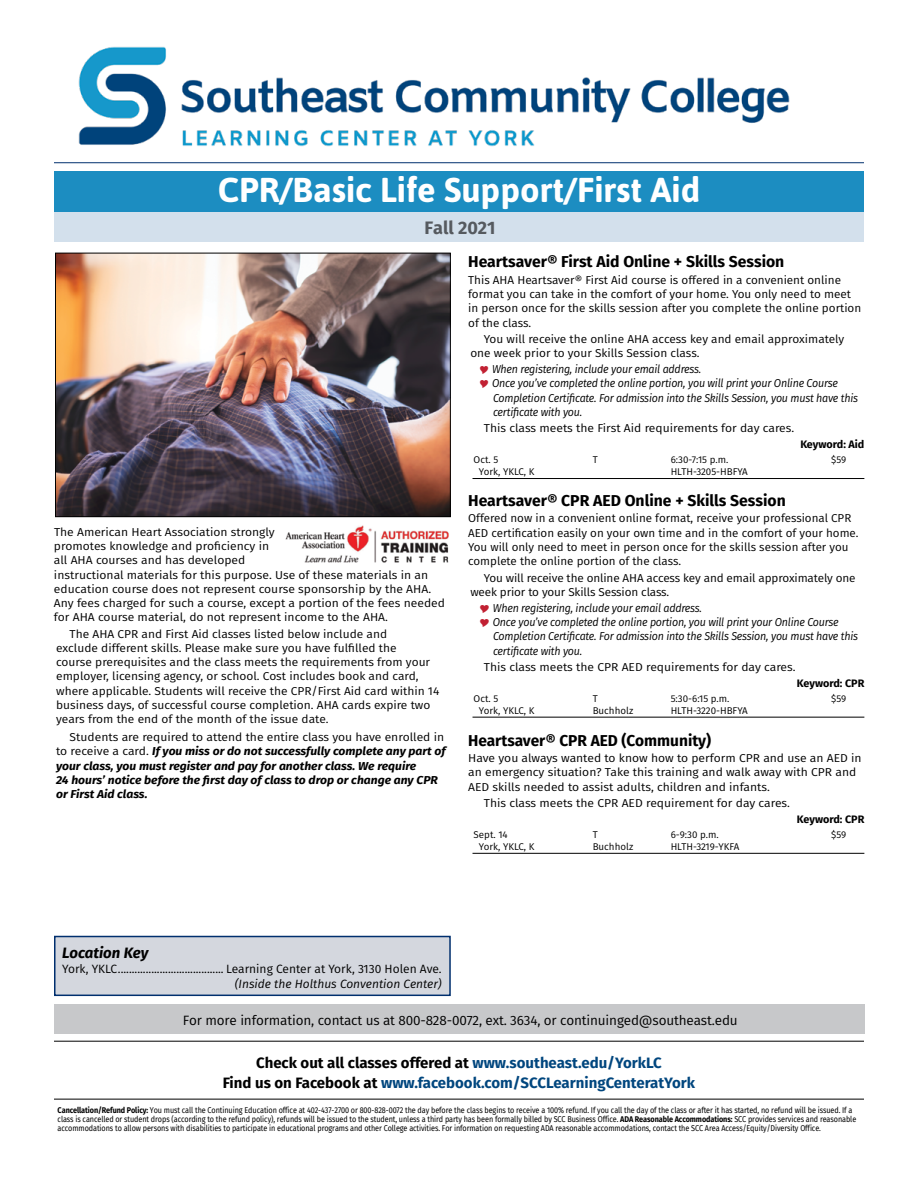
<style>
.page{position:relative;width:918px;height:1188px;background:#fff}
.page>*{position:absolute;margin:0;border:0;box-sizing:border-box;transform-origin:0 0}
.t1{font:700 34.5px "Asap";color:#fff}
.t2{font:700 18px "Fira Sans";color:#565a5f}
.t3{font:700 15.75px "Fira Sans";color:#000}
.t4{font:700 15px "Fira Sans";color:#00467e}
.t5{font:700 15px "Fira Sans";color:#000}
.IOC_Town{font:italic 700 15px "Fira Sans";color:#000}
.t6{font:13.5px "Fira Sans";letter-spacing:-.01em;color:#000}
.IOC_Location{font:12px "Fira Sans";color:#000}
.IOC_Location-2{font:italic 12px "Fira Sans";color:#000}
.class_description{font:11.55px/14.2px "Fira Sans";color:#000;scale:1.06 1}
.class_description-2{font:11.55px/14.2px "Fira Sans";color:#000}
.class_detail_bullets{font:italic 11.55px/14.2px "Fira Sans";letter-spacing:-.02em;color:#000;scale:.93 1}
.class_details{font:11.55px/14.2px "Fira Sans";color:#000;scale:1.04 1}
.class_details-2{font:italic 700 11.55px/14.2px "Fira Sans";color:#000;scale:1.06 1}
.class_details-3{font:11.55px/14.2px "Fira Sans";color:#000}
.class_details-4{font:11.55px "Fira Sans";color:#000;scale:1.06 1}
.keyword{font:700 10.8px "Fira Sans";color:#000}
.logistics{font:9.75px "Fira Sans";color:#000}
.t7{font:8.25px/9px "Fira Sans";letter-spacing:-.01em;color:#000;scale:.88 1}
.s1{font-weight:400;font-style:normal}
.s2{color:#00467e}
.s3{color:#000}
.s4{font-weight:700}
</style>
<div class="page">
<hr style="left:54px;top:1041px;width:810px;height:1px;background:#000">
<hr style="left:54px;top:1099px;width:810px;height:1px;background:#000">
<hr style="left:54px;top:162px;width:810px;height:1px;background:#002f6e">
<div style="left:54px;top:171px;width:810px;height:41px;background:#1c8dc1"></div>
<div style="left:54px;top:212px;width:810px;height:30px;background:#d3e0ec"></div>
<img style="left:78px;top:46px;width:712px;height:101px">
<hr style="left:473px;top:478px;width:391px;height:1px;background:#000">
<hr style="left:473px;top:717px;width:391px;height:1px;background:#000">
<hr style="left:473px;top:853px;width:391px;height:1px;background:#000">
<img style="left:285px;top:525px;width:164px;height:38px">
<div style="left:54px;top:1004px;width:810px;height:30px;background:#c7c8ca"></div>
<img style="left:55px;top:252px;width:396px;height:265px">
<div style="left:55px;top:937px;width:395px;height:58px;background:#d4d7de"></div>
<div style="left:54px;top:936px;width:397px;height:60px;border:2px solid #002f6e"></div>
<p class="t1" style="left:218px;top:167px;width:484px">CPR/Basic Life Support/First Aid</p>
<p class="t2" style="left:425px;top:212px;width:73px">Fall 2021</p>
<p class="class_description" style="left:54px;top:524px;width:370px">The American Heart Association strongly<br>promotes knowledge and proficiency in<br>all AHA courses and has developed<br>instructional materials for this purpose. Use of these materials in an education course does not represent course sponsorship by the AHA.<br>Any fees charged for such a course, except a portion of the fees needed for AHA course material, do not represent income to the AHA.</p>
<p class="class_details" style="left:56px;top:626px;width:370px;text-indent:13px">The AHA CPR and First Aid classes listed below include and<br>exclude different skills. Please make sure you have fulfilled the<br>course prerequisites and the class meets the requirements from your employer, licensing agency, or school. Cost includes book and card, where applicable. Students will receive the CPR/First Aid card within 14 business days, of successful course completion. AHA cards expire two years from the end of the month of the issue date.</p>
<p class="class_details-2" style="left:56px;top:729px;width:369px;text-indent:14px"><span class="s1">Students are required to attend the entire class you have enrolled in to receive a card.</span> If you miss or do not successfully complete any part of your class, you must register and pay for another class. We require<br>24 hours’ notice before the first day of class to drop or change any CPR or First Aid class.</p>
<p class="t3" style="left:468px;top:249px;width:318px">Heartsaver® First Aid Online + Skills Session</p>
<p class="class_description-2" style="left:468px;top:272px;width:395px">This AHA Heartsaver® First Aid course is offered in a convenient online format you can take in the comfort of your home. You only need to meet in person once for the skills session after you complete the online portion of the class.</p>
<p class="class_details-3" style="left:470px;top:332px;width:376px;text-indent:14px">You will receive the online AHA access key and email approximately one week prior to your Skills Session class.</p>
<p class="class_detail_bullets" style="left:492px;top:362px;width:227px">When registering, include your email address.</p>
<p class="class_detail_bullets" style="left:492px;top:376px;width:395px">Once you’ve completed the online portion, you will print your Online Course<br>Completion Certificate. For admission into the Skills Session, you must have this certificate with you.</p>
<p class="class_details-4" style="left:484px;top:420px;width:294px">This class meets the First Aid requirements for day cares.</p>
<p class="keyword" style="left:800px;top:435px;width:66px">Keyword: Aid</p>
<p class="logistics" style="left:474px;top:452px;width:26px">Oct. 5</p>
<p class="logistics" style="left:593px;top:452px;width:7px">T</p>
<p class="logistics" style="left:671px;top:452px;width:59px">6:30-7:15 p.m.</p>
<p class="logistics" style="left:831px;top:452px;width:17px">$59</p>
<p class="logistics" style="left:479px;top:464px;width:57px">York, YKLC, K</p>
<p class="logistics" style="left:671px;top:464px;width:79px">HLTH-3205-HBFYA</p>
<p class="t3" style="left:468px;top:487px;width:319px">Heartsaver® CPR AED Online + Skills Session</p>
<p class="class_description-2" style="left:468px;top:511px;width:392px">Offered now in a convenient online format, receive your professional CPR AED certification easily on your own time and in the comfort of your home.<br>You will only need to meet in person once for the skills session after you complete the online portion of the class.</p>
<p class="class_details-3" style="left:470px;top:570px;width:387px;text-indent:14px">You will receive the online AHA access key and email approximately one week prior to your Skills Session class.</p>
<p class="class_detail_bullets" style="left:493px;top:600px;width:227px">When registering, include your email address.</p>
<p class="class_detail_bullets" style="left:493px;top:615px;width:394px">Once you’ve completed the online portion, you will print your Online Course<br>Completion Certificate. For admission into the Skills Session, you must have this certificate with you.</p>
<p class="class_details-4" style="left:484px;top:658px;width:296px">This class meets the CPR AED requirements for day cares.</p>
<p class="keyword" style="left:797px;top:674px;width:69px">Keyword: CPR</p>
<p class="logistics" style="left:474px;top:691px;width:26px">Oct. 5</p>
<p class="logistics" style="left:593px;top:691px;width:7px">T</p>
<p class="logistics" style="left:671px;top:691px;width:60px">5:30-6:15 p.m.</p>
<p class="logistics" style="left:831px;top:691px;width:17px">$59</p>
<p class="logistics" style="left:479px;top:703px;width:57px">York, YKLC, K</p>
<p class="logistics" style="left:593px;top:703px;width:42px">Buchholz</p>
<p class="logistics" style="left:671px;top:703px;width:79px">HLTH-3220-HBFYA</p>
<p class="t3" style="left:468px;top:727px;width:245px">Heartsaver® CPR AED (Community)</p>
<p class="class_description" style="left:468px;top:751px;width:373px">Have you always wanted to know how to perform CPR and use an AED in an emergency situation? Take this training and walk away with CPR and<br>AED skills needed to assist adults, children and infants.</p>
<p class="class_details-4" style="left:484px;top:794px;width:290px">This class meets the CPR AED requirement for day cares.</p>
<p class="keyword" style="left:797px;top:810px;width:69px">Keyword: CPR</p>
<p class="logistics" style="left:474px;top:827px;width:36px">Sept. 14</p>
<p class="logistics" style="left:593px;top:827px;width:7px">T</p>
<p class="logistics" style="left:671px;top:827px;width:50px">6-9:30 p.m.</p>
<p class="logistics" style="left:831px;top:827px;width:17px">$59</p>
<p class="logistics" style="left:479px;top:839px;width:57px">York, YKLC, K</p>
<p class="logistics" style="left:593px;top:839px;width:42px">Buchholz</p>
<p class="logistics" style="left:671px;top:839px;width:70px">HLTH-3219-YKFA</p>
<p class="IOC_Town" style="left:62px;top:940px;width:88px">Location Key</p>
<p class="IOC_Location" style="left:62px;top:960px;width:381px">York, YKLC...................................... Learning Center at York, 3130 Holen Ave.</p>
<p class="IOC_Location-2" style="left:235px;top:975px;width:208px">(Inside the Holthus Convention Center)</p>
<p class="t6" style="left:183px;top:1010px;width:556px">For more information, contact us at 800-828-0072, ext. 3634, or continuinged@southeast.edu</p>
<p class="t5" style="left:256px;top:1050px;width:407px">Check out all classes offered at <span class="s2">www.southeast.edu/YorkLC</span></p>
<p class="t4" style="left:223px;top:1070px;width:474px"><span class="s3">Find us on Facebook at</span> www.facebook.com/SCCLearningCenteratYork</p>
<p class="t7" style="left:58px;top:1106px;width:909px"><span class="s4">Cancellation/Refund Policy:</span> You must call the Continuing Education office at 402-437-2700 or 800-828-0072 the day before the class begins to receive a 100% refund. If you call the day of the class or after it has started, no refund will be issued. If a class is cancelled or student drops (according to the refund policy), refunds will be issued to the student, unless a third party has been formally billed by SCC Business Office. <span class="s4">ADA Reasonable Accommodations:</span> SCC provides services and reasonable accommodations to allow persons with disabilities to participate in educational programs and other College activities. For information on requesting ADA reasonable accommodations, contact the SCC Area Access/Equity/Diversity Office.</p>
</div>
